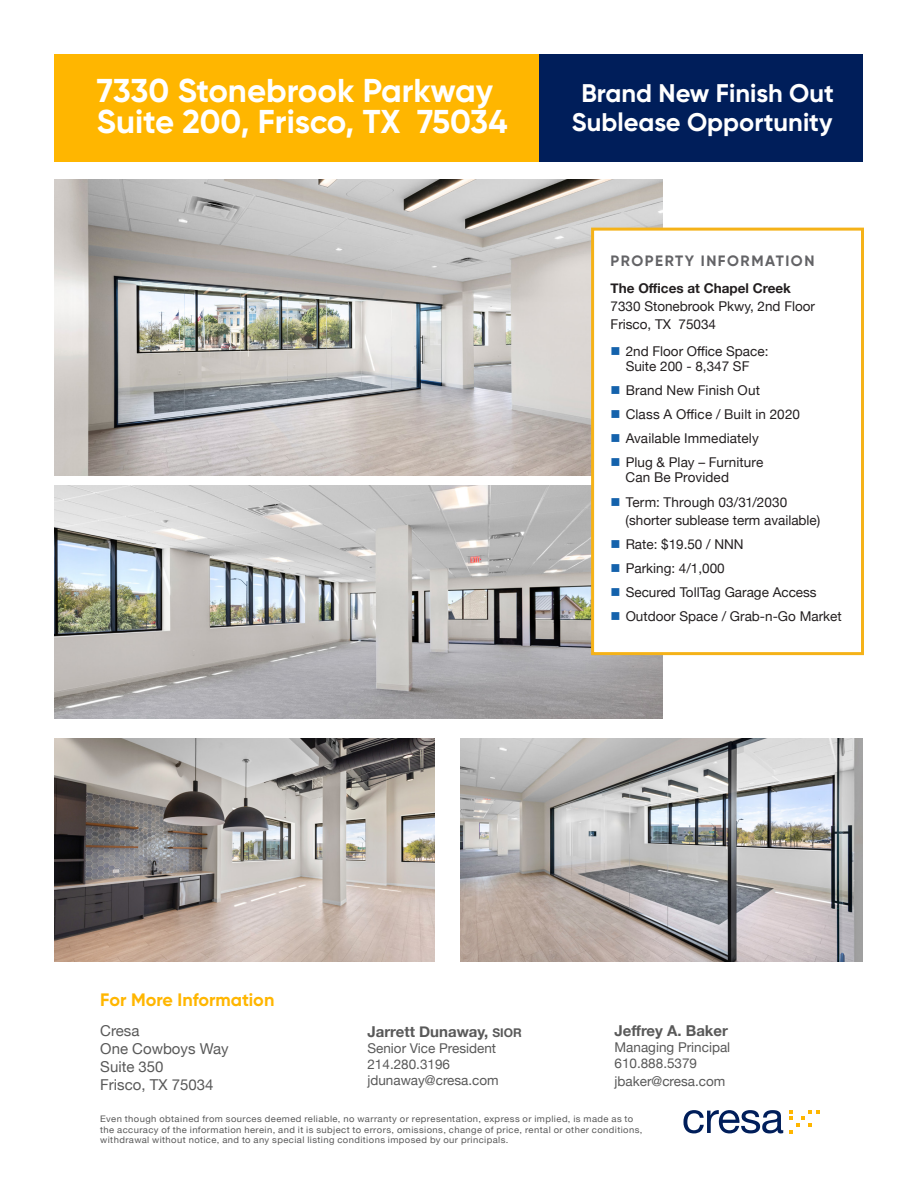
<style>
.page{position:relative;width:918px;height:1188px;background:#fff}
.page>*{position:absolute;margin:0;border:0;box-sizing:border-box;transform-origin:0 0}
.t1{font:700 33px "Gilroy";color:#fff}
.t2{font:700 25.5px/28.5px "Gilroy";color:#fff;text-align:center}
.t3{font:700 18px "Gilroy";color:#ffb600}
.Text_White{font:15px "Helvetica Neue";color:#595959}
.Text_White-2{font:700 15px "Helvetica Neue";color:#595959}
.t4{font:700 15px "Gilroy";letter-spacing:.1em;color:#636366}
.t5{font:13.5px/15px "Helvetica Neue";color:#231f20;text-align:center}
.Text_White-3{font:13.5px "Helvetica Neue";color:#595959}
.t6{font:700 13.5px "Helvetica Neue";color:#231f20}
.t7{font:9px/10.5px "Helvetica Neue";letter-spacing:.045em;color:#595959;scale:1.05 1}
.s1{color:#1462ac}
.s2{font-size:12px}
</style>
<div class="page">
<img style="left:54px;top:485px;width:608px;height:233px">
<svg style="left:683px;top:1110px;width:100px;height:23px"></svg>
<svg style="left:790px;top:1110px;width:30px;height:23px"></svg>
<img style="left:55px;top:179px;width:607px;height:296px">
<div style="left:591px;top:228px;width:273px;height:427px;background:#fff;border:3px solid #f5b218"></div>
<div style="left:54px;top:54px;width:485px;height:108px;background:#ffb600"></div>
<div style="left:539px;top:54px;width:323px;height:108px;background:#001e5a"></div>
<img style="left:55px;top:739px;width:380px;height:222px">
<img style="left:460px;top:739px;width:402px;height:222px">
<p class="t1" style="left:97px;top:70px;width:398px">7330 Stonebrook Parkway</p>
<p class="t1" style="left:97px;top:101px;width:412px">Suite 200, Frisco, TX 75034</p>
<p class="t2" style="left:572px;top:79px;width:264px">Brand New Finish Out<br>Sublease Opportunity</p>
<p class="t4" style="left:611px;top:251px;width:205px">PROPERTY INFORMATION</p>
<p class="t6" style="left:611px;top:277px;width:182px">The Offices at Chapel Creek</p>
<p class="t5" style="left:611px;top:299px;width:206px">7330 Stonebrook Pkwy, 2nd Floor</p>
<p class="t5" style="left:611px;top:317px;width:107px">Frisco, TX 75034</p>
<p class="t5" style="left:611px;top:344px;width:159px"><span class="s1">■</span> 2nd Floor Office Space:<br>Suite 200 - 8,347 SF</p>
<p class="t5" style="left:611px;top:383px;width:151px"><span class="s1">■</span> Brand New Finish Out</p>
<p class="t5" style="left:611px;top:407px;width:191px"><span class="s1">■</span> Class A Office / Built in 2020</p>
<p class="t5" style="left:611px;top:431px;width:150px"><span class="s1">■</span> Available Immediately</p>
<p class="t5" style="left:611px;top:455px;width:154px"><span class="s1">■</span> Plug &amp; Play – Furniture</p>
<p class="t5" style="left:626px;top:470px;width:105px">Can Be Provided</p>
<p class="t5" style="left:611px;top:496px;width:178px"><span class="s1">■</span> Term: Through 03/31/2030</p>
<p class="t5" style="left:626px;top:514px;width:196px">(shorter sublease term available)</p>
<p class="t5" style="left:611px;top:538px;width:135px"><span class="s1">■</span> Rate: $19.50 / NNN</p>
<p class="t5" style="left:611px;top:562px;width:116px"><span class="s1">■</span> Parking: 4/1,000</p>
<p class="t5" style="left:611px;top:586px;width:208px"><span class="s1">■</span> Secured TollTag Garage Access</p>
<p class="t5" style="left:611px;top:610px;width:233px"><span class="s1">■</span> Outdoor Space / Grab-n-Go Market</p>
<p class="t3" style="left:100px;top:988px;width:176px">For More Information</p>
<p class="Text_White" style="left:100px;top:1020px;width:41px">Cresa</p>
<p class="Text_White" style="left:100px;top:1038px;width:130px">One Cowboys Way</p>
<p class="Text_White" style="left:100px;top:1056px;width:65px">Suite 350</p>
<p class="Text_White" style="left:100px;top:1074px;width:115px">Frisco, TX 75034</p>
<p class="Text_White-2" style="left:367px;top:1020px;width:156px">Jarrett Dunaway, <span class="s2">SIOR</span></p>
<p class="Text_White-3" style="left:367px;top:1038px;width:130px">Senior Vice President</p>
<p class="Text_White-3" style="left:367px;top:1054px;width:84px">214.280.3196</p>
<p class="Text_White-3" style="left:367px;top:1071px;width:133px">jdunaway@cresa.com</p>
<p class="Text_White-2" style="left:615px;top:1019px;width:115px">Jeffrey A. Baker</p>
<p class="Text_White-3" style="left:615px;top:1038px;width:117px">Managing Principal</p>
<p class="Text_White-3" style="left:615px;top:1054px;width:84px">610.888.5379</p>
<p class="Text_White-3" style="left:615px;top:1072px;width:112px">jbaker@cresa.com</p>
<p class="t7" style="left:100px;top:1114px;width:518px">Even though obtained from sources deemed reliable, no warranty or representation, express or implied, is made as to the accuracy of the information herein, and it is subject to errors, omissions, change of price, rental or other conditions, withdrawal without notice, and to any special listing conditions imposed by our principals.</p>
</div>
